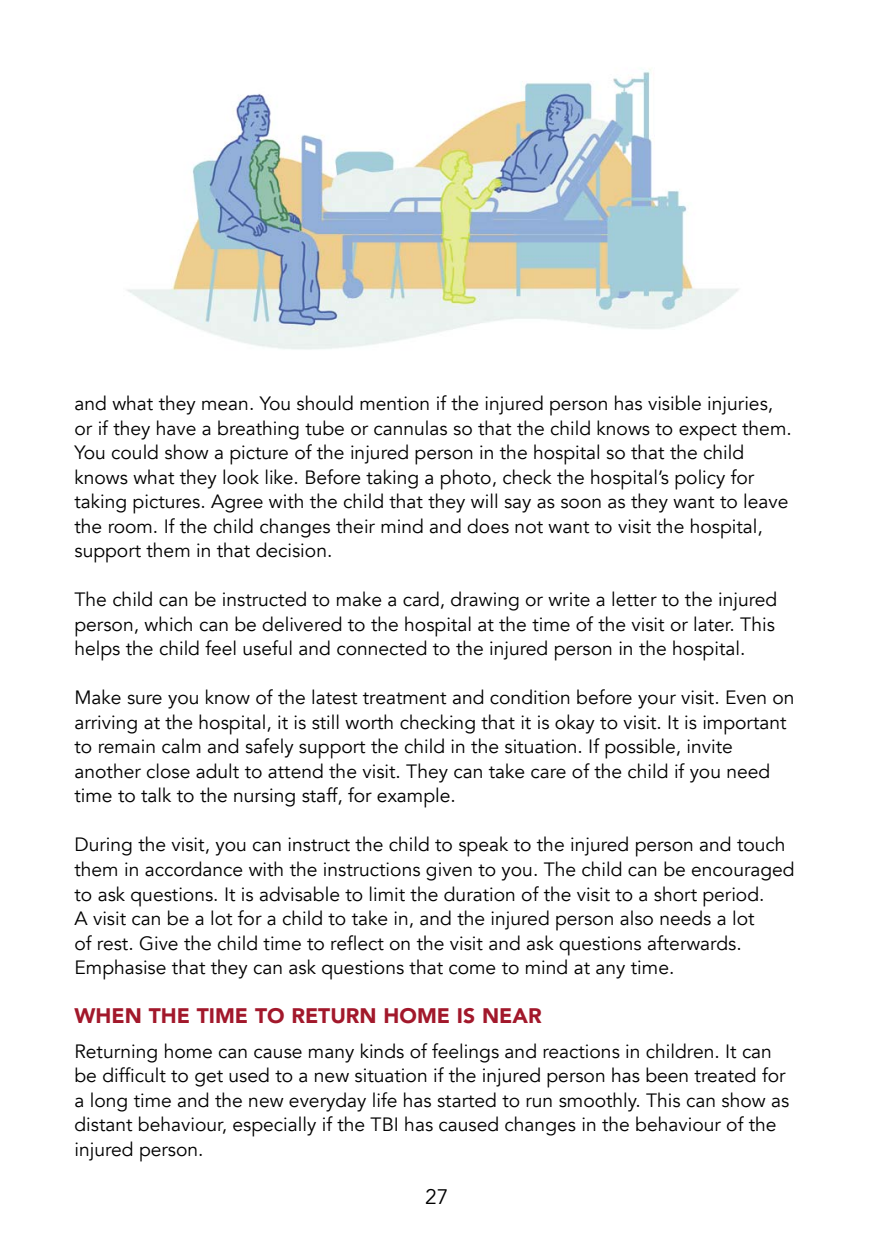
<style>
.page{position:relative;width:874px;height:1241px;background:#fff}
.page>*{position:absolute;margin:0;border:0;box-sizing:border-box;transform-origin:0 0}
.väliotsikko__h3{font:900 21px "Avenir";color:#a2182b}
.t1{font:21px "Avenir";color:#000}
.Leipäteksti{font:19.25px/24.5px "Avenir";color:#000}
</style>
<div class="page">
<img style="left:127px;top:69px;width:612px;height:281px">
<p class="Leipäteksti" style="left:74px;top:391px;width:718px">and what they mean. You should mention if the injured person has visible injuries, or if they have a breathing tube or cannulas so that the child knows to expect them.<br>You could show a picture of the injured person in the hospital so that the child knows what they look like. Before taking a photo, check the hospital’s policy for taking pictures. Agree with the child that they will say as soon as they want to leave the room. If the child changes their mind and does not want to visit the hospital, support them in that decision.</p>
<p class="Leipäteksti" style="left:74px;top:587px;width:704px">The child can be instructed to make a card, drawing or write a letter to the injured person, which can be delivered to the hospital at the time of the visit or later. This helps the child feel useful and connected to the injured person in the hospital.</p>
<p class="Leipäteksti" style="left:74px;top:685px;width:721px">Make sure you know of the latest treatment and condition before your visit. Even on arriving at the hospital, it is still worth checking that it is okay to visit. It is important to remain calm and safely support the child in the situation. If possible, invite another close adult to attend the visit. They can take care of the child if you need time to talk to the nursing staff, for example.</p>
<p class="Leipäteksti" style="left:74px;top:832px;width:721px">During the visit, you can instruct the child to speak to the injured person and touch them in accordance with the instructions given to you. The child can be encouraged to ask questions. It is advisable to limit the duration of the visit to a short period.<br>A visit can be a lot for a child to take in, and the injured person also needs a lot<br>of rest. Give the child time to reflect on the visit and ask questions afterwards.<br>Emphasise that they can ask questions that come to mind at any time.</p>
<h3 class="väliotsikko__h3" style="left:74px;top:997px;width:468px">WHEN THE TIME TO RETURN HOME IS NEAR</h3>
<p class="Leipäteksti" style="left:74px;top:1039px;width:716px">Returning home can cause many kinds of feelings and reactions in children. It can be difficult to get used to a new situation if the injured person has been treated for a long time and the new everyday life has started to run smoothly. This can show as distant behaviour, especially if the TBI has caused changes in the behaviour of the injured person.</p>
<p class="t1" style="left:425px;top:1184px;width:25px">27</p>
</div>
